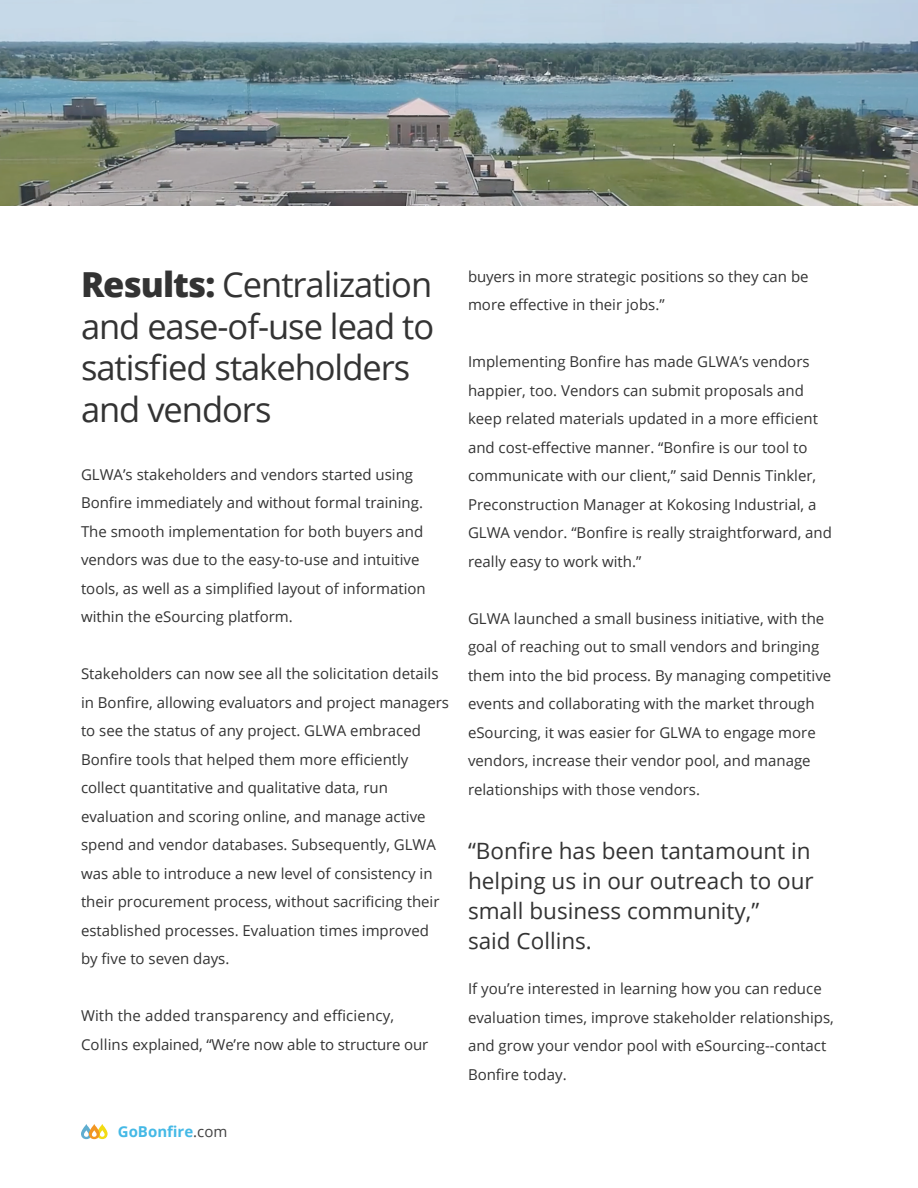
<style>
.page{position:relative;width:918px;height:1188px;background:#fff}
.page>*{position:absolute;margin:0;border:0;box-sizing:border-box;transform-origin:0 0}
.t1{font:34.5px/42px "Open Sans";letter-spacing:-.03em;color:#333}
.t2{font:22.5px/30px "Open Sans";color:#333}
.t3{font:15px/28.5px "Open Sans";color:#333}
.t4{font:700 15px "Open Sans";color:#45b9e6}
.s1{font-weight:800}
.s2{font-weight:400;color:#424242}
</style>
<div class="page">
<svg style="left:81px;top:1124px;width:27px;height:15px"></svg>
<img style="left:0;top:0;width:918px;height:205px">
<h1 class="t1" style="left:81px;top:262px;width:355px"><span class="s1">Results:</span> Centralization and ease-of-use lead to satisfied stakeholders and vendors</h1>
<p class="t3" style="left:81px;top:459px;width:346px">GLWA’s stakeholders and vendors started using Bonfire immediately and without formal training.<br>The smooth implementation for both buyers and vendors was due to the easy-to-use and intuitive tools, as well as a simplified layout of information within the eSourcing platform.</p>
<p class="t3" style="left:81px;top:659px;width:370px">Stakeholders can now see all the solicitation details in Bonfire, allowing evaluators and project managers to see the status of any project. GLWA embraced Bonfire tools that helped them more efficiently collect quantitative and qualitative data, run evaluation and scoring online, and manage active spend and vendor databases. Subsequently, GLWA was able to introduce a new level of consistency in their procurement process, without sacrificing their established processes. Evaluation times improved by five to seven days.</p>
<p class="t3" style="left:81px;top:1001px;width:349px">With the added transparency and efficiency,<br>Collins explained, “We’re now able to structure our</p>
<p class="t4" style="left:118px;top:1121px;width:111px">GoBonfire<span class="s2">.com</span></p>
<p class="t3" style="left:468px;top:262px;width:342px">buyers in more strategic positions so they can be more effective in their jobs.”</p>
<p class="t3" style="left:468px;top:347px;width:366px">Implementing Bonfire has made GLWA’s vendors happier, too. Vendors can submit proposals and keep related materials updated in a more efficient and cost-effective manner. “Bonfire is our tool to communicate with our client,” said Dennis Tinkler, Preconstruction Manager at Kokosing Industrial, a GLWA vendor. “Bonfire is really straightforward, and really easy to work with.”</p>
<p class="t3" style="left:468px;top:604px;width:365px">GLWA launched a small business initiative, with the goal of reaching out to small vendors and bringing them into the bid process. By managing competitive events and collaborating with the market through eSourcing, it was easier for GLWA to engage more vendors, increase their vendor pool, and manage relationships with those vendors.</p>
<h2 class="t2" style="left:468px;top:835px;width:347px">“Bonfire has been tantamount in helping us in our outreach to our small business community,”<br>said Collins.</h2>
<p class="t3" style="left:468px;top:974px;width:368px">If you’re interested in learning how you can reduce evaluation times, improve stakeholder relationships, and grow your vendor pool with eSourcing--contact Bonfire today.</p>
</div>
